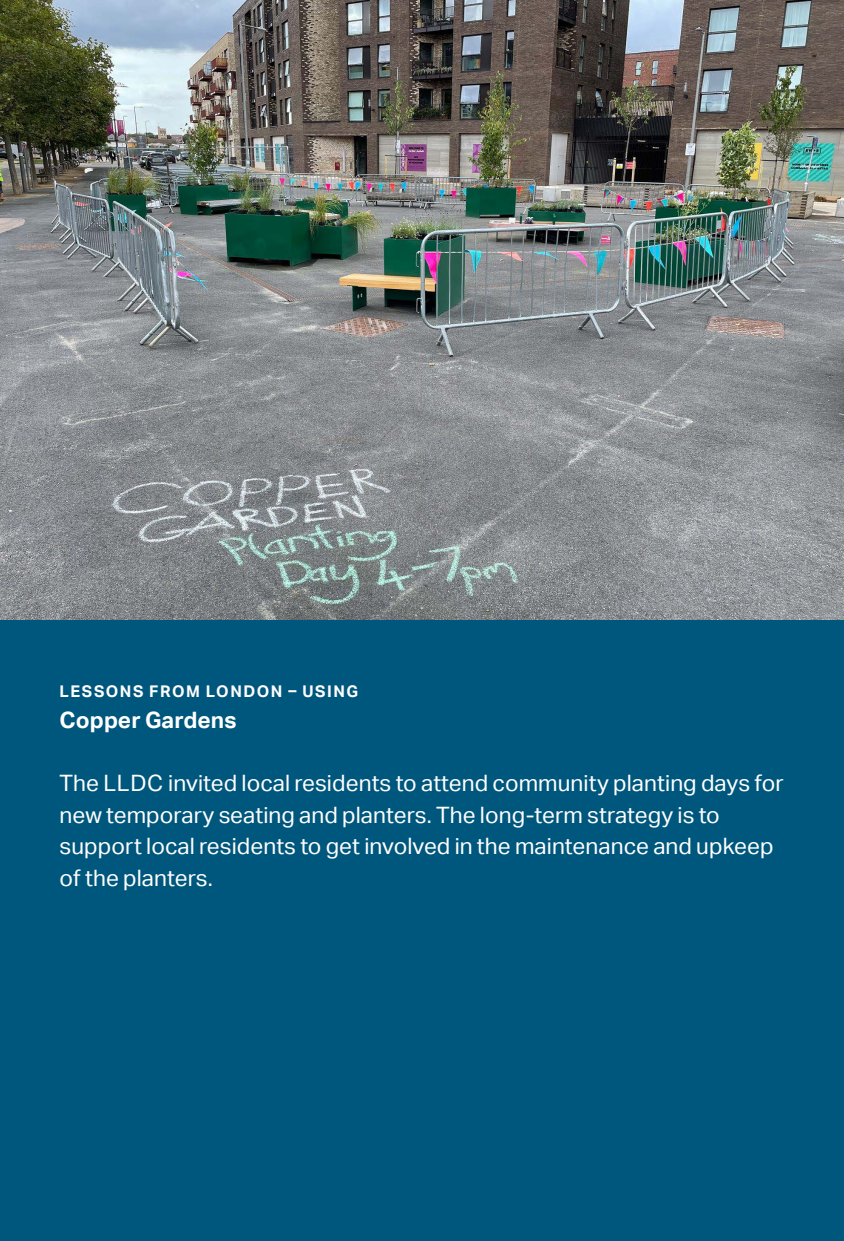
<style>
.page{position:relative;width:844px;height:1241px;background:#fff}
.page>*{position:absolute;margin:0;border:0;box-sizing:border-box;transform-origin:0 0}
.Bread{font:22.57px/31.5px "Aktiv Grotesk";letter-spacing:.005em;color:#fff}
.Bread-2{font:700 22.57px "Aktiv Grotesk";letter-spacing:.005em;color:#fff}
.Footnotes{font:700 16.1px "Aktiv Grotesk";letter-spacing:.095em;color:#fff}
</style>
<div class="page">
<img style="left:0;top:0;width:843px;height:620px">
<div style="left:0;top:620px;width:843px;height:620px;background:#00577d"></div>
<p class="Footnotes" style="left:60px;top:681px;width:300px">LESSONS FROM LONDON – USING</p>
<p class="Bread-2" style="left:60px;top:707px;width:178px">Copper Gardens</p>
<p class="Bread" style="left:60px;top:767px;width:725px">The LLDC invited local residents to attend community planting days for new temporary seating and planters. The long-term strategy is to support local residents to get involved in the maintenance and upkeep of the planters.</p>
</div>
